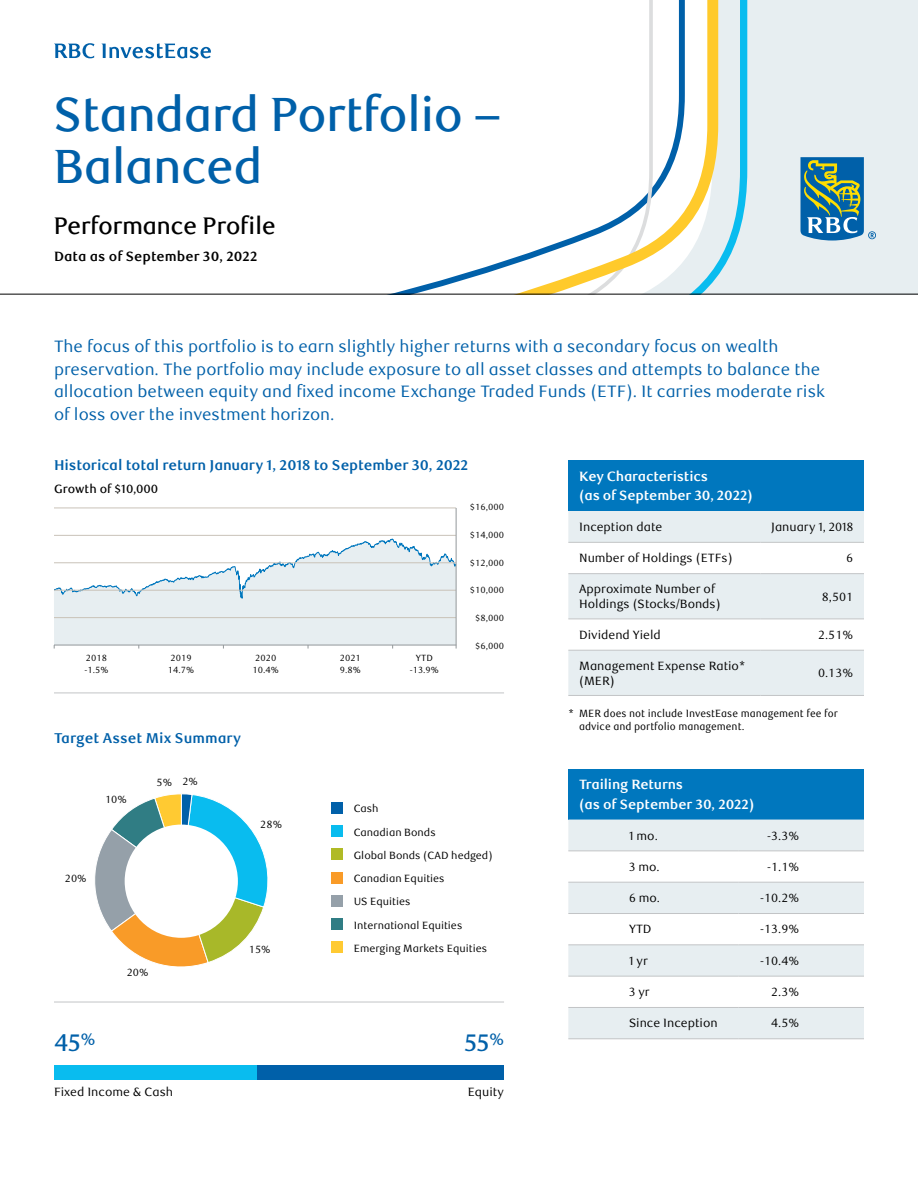
<style>
.page{position:relative;width:918px;height:1188px;background:#fff}
.page>*{position:absolute;margin:0;border:0;box-sizing:border-box;transform-origin:0 0}
.t1{font:500 48px/52.5px "RBC Display";color:#0060a9}
.t2{font:500 24px "RBC Display";color:#000}
.t3{font:500 24px "RBC Display";color:#0060a9}
.t4{font:16.5px/22.5px "RBC Text";color:#0060a9}
.t5{font:700 14.25px "RBC Text";letter-spacing:-.01em;color:#0060a9}
.t6{font:700 13.5px/19.5px "RBC Text";letter-spacing:-.015em;color:#fff}
.t7{font:700 13.5px "RBC Text";color:#000}
.t8{font:12px/15px "RBC Text";color:#000}
.t9{font:12px "RBC Text Tabular";color:#000}
.t10{font:500 12px "RBC Text";color:#000}
.t11{font:10.5px "RBC Text";color:#000}
.t12{font:10.5px/13.5px "RBC Text Cond";color:#000}
.t13{font:10.5px "RBC Text Tabular";color:#000}
.t14{font:9px/12px "RBC Text Tabular";color:#000}
</style>
<div class="page">
<div style="left:0;top:0;width:918px;height:295px;background:#e7eef1"></div>
<svg style="left:718px;top:0;width:29px;height:294px"></svg>
<div style="left:0;top:0;width:718px;height:294px;background:#fff"></div>
<hr style="left:0;top:294px;width:918px;height:1px;background:#000">
<svg style="left:95px;top:794px;width:173px;height:173px"></svg>
<div style="left:125px;top:825px;width:113px;height:113px;background:#fff;border-radius:50%"></div>
<svg style="left:800px;top:157px;width:76px;height:84px"></svg>
<svg style="left:54px;top:43px;width:40px;height:15px"></svg>
<svg style="left:101px;top:43px;width:110px;height:15px;background:#a6c7e0"></svg>
<div style="left:331px;top:802px;width:12px;height:12px;background:#0060a9"></div>
<div style="left:331px;top:825px;width:12px;height:12px;background:#09bcef"></div>
<div style="left:331px;top:848px;width:12px;height:12px;background:#b0ba25"></div>
<div style="left:331px;top:872px;width:12px;height:12px;background:#f99b28"></div>
<div style="left:331px;top:895px;width:12px;height:12px;background:#95a0a9"></div>
<div style="left:331px;top:918px;width:12px;height:12px;background:#307d84"></div>
<div style="left:331px;top:941px;width:12px;height:12px;background:#ffca32"></div>
<div style="left:257px;top:1065px;width:247px;height:15px;background:#0060a9"></div>
<div style="left:54px;top:1065px;width:203px;height:15px;background:#09bcef"></div>
<hr style="left:54px;top:1002px;width:450px;height:1px;background:#c2c4c6">
<hr style="left:54px;top:508px;width:402px;height:1px;background:#c9c2b8">
<hr style="left:54px;top:535px;width:402px;height:1px;background:#c9c2b8">
<hr style="left:54px;top:693px;width:450px;height:1px;background:#c2c4c6">
<hr style="left:456px;top:508px;width:1px;height:141px;background:#92979a">
<svg style="left:54px;top:538px;width:402px;height:111px"></svg>
<div style="left:568px;top:460px;width:296px;height:51px;background:#0077be"></div>
<div style="left:568px;top:511px;width:296px;height:184px;background:#e7eef1"></div>
<svg style="left:568px;top:543px;width:296px;height:107px"></svg>
<hr style="left:568px;top:542px;width:192px;height:1px;background:#c2c4c6">
<hr style="left:760px;top:542px;width:104px;height:1px;background:#c2c4c6">
<hr style="left:568px;top:573px;width:192px;height:1px;background:#c2c4c6">
<hr style="left:760px;top:573px;width:104px;height:1px;background:#c2c4c6">
<hr style="left:568px;top:619px;width:192px;height:1px;background:#c2c4c6">
<hr style="left:760px;top:619px;width:104px;height:1px;background:#c2c4c6">
<hr style="left:568px;top:650px;width:192px;height:1px;background:#c2c4c6">
<hr style="left:760px;top:650px;width:104px;height:1px;background:#c2c4c6">
<hr style="left:568px;top:695px;width:192px;height:1px;background:#c2c4c6">
<hr style="left:760px;top:695px;width:104px;height:1px;background:#c2c4c6">
<div style="left:568px;top:769px;width:296px;height:51px;background:#0077be"></div>
<div style="left:568px;top:820px;width:296px;height:218px;background:#e7eef1"></div>
<svg style="left:568px;top:851px;width:296px;height:156px"></svg>
<hr style="left:568px;top:850px;width:171px;height:1px;background:#c2c4c6">
<hr style="left:739px;top:850px;width:125px;height:1px;background:#c2c4c6">
<hr style="left:568px;top:882px;width:171px;height:1px;background:#c2c4c6">
<hr style="left:739px;top:882px;width:125px;height:1px;background:#c2c4c6">
<hr style="left:568px;top:913px;width:171px;height:1px;background:#c2c4c6">
<hr style="left:739px;top:913px;width:125px;height:1px;background:#c2c4c6">
<hr style="left:568px;top:944px;width:171px;height:1px;background:#c2c4c6">
<hr style="left:739px;top:944px;width:125px;height:1px;background:#c2c4c6">
<hr style="left:568px;top:976px;width:171px;height:1px;background:#c2c4c6">
<hr style="left:739px;top:976px;width:125px;height:1px;background:#c2c4c6">
<hr style="left:568px;top:1007px;width:171px;height:1px;background:#c2c4c6">
<hr style="left:739px;top:1007px;width:125px;height:1px;background:#c2c4c6">
<hr style="left:568px;top:1038px;width:171px;height:1px;background:#c2c4c6">
<hr style="left:739px;top:1038px;width:125px;height:1px;background:#c2c4c6">
<h1 class="t1" style="left:54px;top:89px;width:448px">Standard Portfolio –<br>Balanced</h1>
<h2 class="t2" style="left:54px;top:212px;width:223px">Performance Profile</h2>
<p class="t7" style="left:54px;top:248px;width:205px">Data as of September 30, 2022</p>
<p class="t4" style="left:54px;top:336px;width:772px">The focus of this portfolio is to earn slightly higher returns with a secondary focus on wealth preservation. The portfolio may include exposure to all asset classes and attempts to balance the allocation between equity and fixed income Exchange Traded Funds (ETF). It carries moderate risk of loss over the investment horizon.</p>
<p class="t5" style="left:54px;top:457px;width:416px">Historical total return January 1, 2018 to September 30, 2022</p>
<p class="t10" style="left:54px;top:482px;width:106px">Growth of $10,000</p>
<p class="t14" style="left:85px;top:652px;width:25px">2018 -1.5%</p>
<p class="t14" style="left:168px;top:652px;width:28px">2019<br>14.7%</p>
<p class="t14" style="left:253px;top:652px;width:28px">2020<br>10.4%</p>
<p class="t14" style="left:340px;top:652px;width:23px">2021<br>9.8%</p>
<p class="t14" style="left:410px;top:652px;width:31px;text-align:center">YTD -13.9%</p>
<p class="t5" style="left:54px;top:730px;width:189px">Target Asset Mix Summary</p>
<p class="t13" style="left:157px;top:776px;width:43px">5% 2%</p>
<p class="t14" style="left:470px;top:502px;width:36px">$16,000</p>
<p class="t14" style="left:470px;top:529px;width:36px">$14,000</p>
<p class="t14" style="left:470px;top:557px;width:36px">$12,000</p>
<p class="t14" style="left:470px;top:584px;width:36px">$10,000</p>
<p class="t14" style="left:475px;top:612px;width:30px">$8,000</p>
<p class="t14" style="left:475px;top:640px;width:30px">$6,000</p>
<p class="t13" style="left:105px;top:794px;width:23px">10%</p>
<p class="t13" style="left:65px;top:873px;width:23px">20%</p>
<p class="t13" style="left:127px;top:966px;width:23px">20%</p>
<p class="t13" style="left:260px;top:819px;width:23px">28%</p>
<p class="t13" style="left:249px;top:943px;width:23px">15%</p>
<p class="t11" style="left:354px;top:803px;width:26px">Cash</p>
<p class="t11" style="left:354px;top:826px;width:84px">Canadian Bonds</p>
<p class="t11" style="left:354px;top:849px;width:140px">Global Bonds (CAD hedged)</p>
<p class="t11" style="left:354px;top:872px;width:92px">Canadian Equities</p>
<p class="t11" style="left:354px;top:896px;width:58px">US Equities</p>
<p class="t11" style="left:354px;top:919px;width:110px">International Equities</p>
<p class="t11" style="left:354px;top:942px;width:135px">Emerging Markets Equities</p>
<h2 class="t3" style="left:54px;top:1029px;width:43px">45<sup>%</sup></h2>
<p class="t8" style="left:54px;top:1085px;width:121px">Fixed Income &amp; Cash</p>
<p class="t8" style="left:468px;top:1085px;width:38px">Equity</p>
<h2 class="t3" style="left:464px;top:1029px;width:41px">55<sup>%</sup></h2>
<p class="t6" style="left:579px;top:467px;width:175px">Key Characteristics<br>(as of September 30, 2022)</p>
<p class="t8" style="left:579px;top:520px;width:85px">Inception date</p>
<p class="t8" style="left:771px;top:520px;width:84px">January 1, 2018</p>
<p class="t8" style="left:579px;top:551px;width:155px">Number of Holdings (ETFs)</p>
<p class="t9" style="left:846px;top:551px;width:9px">6</p>
<p class="t8" style="left:579px;top:582px;width:143px">Approximate Number of<br>Holdings (Stocks/Bonds)</p>
<p class="t9" style="left:822px;top:589px;width:33px">8,501</p>
<p class="t8" style="left:579px;top:628px;width:83px">Dividend Yield</p>
<p class="t9" style="left:818px;top:628px;width:37px">2.51%</p>
<p class="t8" style="left:579px;top:658px;width:168px">Management Expense Ratio* (MER)</p>
<p class="t9" style="left:818px;top:666px;width:37px">0.13%</p>
<p class="t12" style="left:579px;top:707px;width:260px;text-indent:-11px">* MER does not include InvestEase management fee for advice and portfolio management.</p>
<p class="t6" style="left:579px;top:775px;width:177px">Trailing Returns<br>(as of September 30, 2022)</p>
<p class="t8" style="left:629px;top:828px;width:30px">1 mo.</p>
<p class="t9" style="left:767px;top:828px;width:33px">-3.3%</p>
<p class="t8" style="left:629px;top:859px;width:32px">3 mo.</p>
<p class="t9" style="left:767px;top:860px;width:33px">-1.1%</p>
<p class="t8" style="left:629px;top:891px;width:32px">6 mo.</p>
<p class="t9" style="left:760px;top:891px;width:41px">-10.2%</p>
<p class="t8" style="left:629px;top:922px;width:24px">YTD</p>
<p class="t9" style="left:760px;top:922px;width:41px">-13.9%</p>
<p class="t8" style="left:629px;top:953px;width:20px">1 yr</p>
<p class="t9" style="left:760px;top:954px;width:41px">-10.4%</p>
<p class="t8" style="left:629px;top:985px;width:22px">3 yr</p>
<p class="t9" style="left:771px;top:985px;width:30px">2.3%</p>
<p class="t8" style="left:629px;top:1016px;width:90px">Since Inception</p>
<p class="t9" style="left:771px;top:1016px;width:30px">4.5%</p>
</div>
